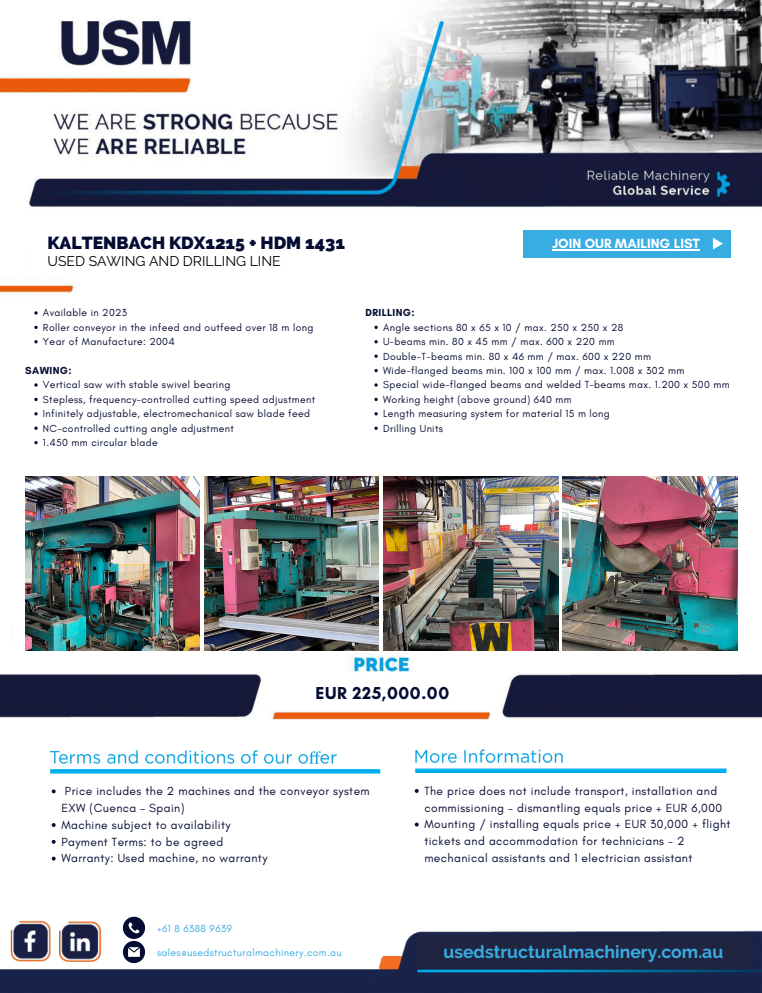
<style>
.page{position:relative;width:762px;height:993px;background:#fff}
.page>*{position:absolute;margin:0;border:0;box-sizing:border-box;transform-origin:0 0}
.t1{font:700 17.6px "Raleway";color:#38ade3}
.t2{font:800 17.6px "Raleway";color:#050c34}
.t3{font:700 17.6px "Glacial Indifference";letter-spacing:.035em;color:#050c34}
.t4{font:14px "Raleway";color:#000}
.t5{font:700 13.6px "Glacial Indifference";color:#fff}
.t6{font:12px/16.8px "Glacial Indifference";letter-spacing:.035em;color:#050c34}
.t7{font:10.4px/14.4px "Glacial Indifference";letter-spacing:.035em;color:#050c34}
.t8{font:10.4px "Glacial Indifference";letter-spacing:.035em;color:#38ade3}
.t9{font:700 10.4px "Glacial Indifference";letter-spacing:.035em;color:#050c34}
</style>
<div class="page">
<img style="left:0;top:0;width:762px;height:992px">
<div style="left:417px;top:935px;width:333px;height:33px;background:#1f2440"></div>
<div style="left:25px;top:783px;width:264px;height:114px;background:#fff"></div>
<div style="left:394px;top:775px;width:337px;height:122px;background:#fff"></div>
<div style="left:13px;top:476px;width:736px;height:174px;background:#fff"></div>
<div style="left:76px;top:276px;width:213px;height:34px;background:#fff"></div>
<div style="left:28px;top:301px;width:344px;height:175px;background:#fff"></div>
<div style="left:381px;top:295px;width:344px;height:175px;background:#fff"></div>
<div style="left:276px;top:675px;width:213px;height:34px;background:#fff"></div>
<img style="left:25px;top:476px;width:175px;height:174px">
<img style="left:204px;top:476px;width:175px;height:174px">
<img style="left:384px;top:476px;width:174px;height:174px">
<img style="left:563px;top:476px;width:174px;height:174px">
<div style="left:109px;top:930px;width:263px;height:34px;background:#fff"></div>
<svg style="left:123px;top:916px;width:22px;height:47px"></svg>
<div style="left:443px;top:225px;width:308px;height:76px;background:#fff"></div>
<div style="left:524px;top:230px;width:207px;height:27px;background:#38ade3"></div>
<hr style="left:552px;top:249px;width:148px;height:1px;background:#fff">
<svg style="left:713px;top:238px;width:10px;height:11px"></svg>
<div style="left:31px;top:218px;width:363px;height:58px;background:#fff"></div>
<svg style="left:52px;top:789px;width:4px;height:4px"></svg>
<svg style="left:52px;top:823px;width:4px;height:3px"></svg>
<svg style="left:52px;top:839px;width:4px;height:4px"></svg>
<svg style="left:52px;top:856px;width:4px;height:4px"></svg>
<svg style="left:415px;top:789px;width:4px;height:3px"></svg>
<svg style="left:415px;top:822px;width:4px;height:4px"></svg>
<svg style="left:374px;top:326px;width:4px;height:3px"></svg>
<svg style="left:374px;top:340px;width:4px;height:3px"></svg>
<svg style="left:374px;top:354px;width:4px;height:4px"></svg>
<svg style="left:374px;top:369px;width:4px;height:3px"></svg>
<svg style="left:374px;top:383px;width:4px;height:3px"></svg>
<svg style="left:374px;top:398px;width:4px;height:3px"></svg>
<svg style="left:374px;top:412px;width:4px;height:3px"></svg>
<svg style="left:374px;top:426px;width:4px;height:4px"></svg>
<svg style="left:34px;top:311px;width:4px;height:3px"></svg>
<svg style="left:34px;top:326px;width:4px;height:3px"></svg>
<svg style="left:34px;top:340px;width:4px;height:3px"></svg>
<svg style="left:34px;top:383px;width:4px;height:3px"></svg>
<svg style="left:34px;top:398px;width:4px;height:3px"></svg>
<svg style="left:34px;top:412px;width:4px;height:3px"></svg>
<svg style="left:34px;top:426px;width:4px;height:4px"></svg>
<svg style="left:34px;top:441px;width:4px;height:3px"></svg>
<h1 class="t2" style="left:48px;top:232px;width:299px">KALTENBACH KDX1215 + HDM 1431</h1>
<h2 class="t4" style="left:48px;top:253px;width:235px">USED SAWING AND DRILLING LINE</h2>
<p class="t7" style="left:43px;top:305px;width:272px">Available in 2023<br>Roller conveyor in the infeed and outfeed over 18 m long<br>Year of Manufacture: 2004</p>
<p class="t7" style="left:43px;top:377px;width:274px">Vertical saw with stable swivel bearing<br>Stepless, frequency-controlled cutting speed adjustment Infinitely adjustable, electromechanical saw blade feed NC-controlled cutting angle adjustment<br>1.450 mm circular blade</p>
<p class="t9" style="left:25px;top:364px;width:48px">SAWING:</p>
<p class="t9" style="left:365px;top:306px;width:51px">DRILLING:</p>
<h3 class="t5" style="left:552px;top:235px;width:149px">JOIN OUR MAILING LIST</h3>
<p class="t7" style="left:383px;top:320px;width:348px">Angle sections 80 x 65 x 10 / max. 250 x 250 x 28<br>U-beams min. 80 x 45 mm / max. 600 x 220 mm<br>Double-T-beams min. 80 x 46 mm / max. 600 x 220 mm<br>Wide-flanged beams min. 100 x 100 mm / max. 1.008 x 302 mm<br>Special wide-flanged beams and welded T-beams max. 1.200 x 500 mm Working height (above ground) 640 mm<br>Length measuring system for material 15 m long<br>Drilling Units</p>
<h1 class="t3" style="left:315px;top:681px;width:135px">EUR 225,000.00</h1>
<p class="t6" style="left:61px;top:782px;width:310px;text-indent:4px">Price includes the 2 machines and the conveyor system EXW (Cuenca – Spain)<br>Machine subject to availability<br>Payment Terms: to be agreed<br>Warranty: Used machine, no warranty</p>
<p class="t6" style="left:424px;top:782px;width:308px">The price does not include transport, installation and commissioning - dismantling equals price + EUR 6,000<br>Mounting / installing equals price + EUR 30,000 + flight tickets and accommodation for technicians - 2 mechanical assistants and 1 electrician assistant</p>
<p class="t8" style="left:157px;top:922px;width:77px">+61 8 6388 9639</p>
<p class="t8" style="left:157px;top:945px;width:186px">sales@usedstructuralmachinery.com.au</p>
<h1 class="t1" style="left:443px;top:941px;width:281px">usedstructuralmachinery.com.au</h1>
</div>
